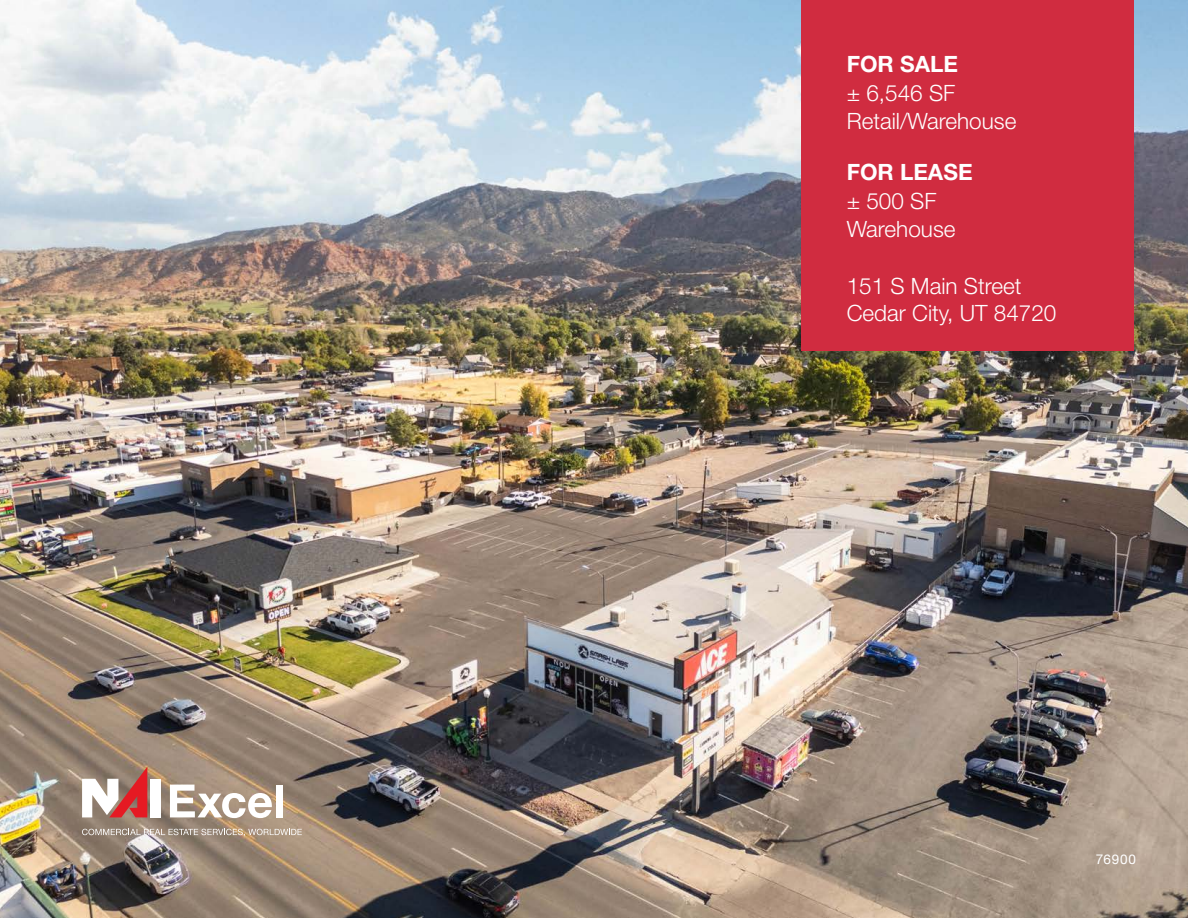
<style>
.page{position:relative;width:1188px;height:918px;background:#fff}
.page>*{position:absolute;margin:0;border:0;box-sizing:border-box;transform-origin:0 0}
.Address_Black{font:300 22.5px "Helvetica Neue LT Std";color:#fff}
.Address_Black-2{font:700 22.5px "Helvetica Neue LT Std";color:#fff}
.ARTI{font:13.5px "Helvetica Neue";letter-spacing:.06em;color:#fff}
</style>
<div class="page">
<img style="left:0;top:0;width:1188px;height:918px">
<div style="left:801px;top:0;width:333px;height:351px;background:#d02c40"></div>
<div style="left:151px;top:779px;width:10px;height:38px;background:#fff"></div>
<svg style="left:82px;top:767px;width:65px;height:50px"></svg>
<svg style="left:170px;top:785px;width:102px;height:33px"></svg>
<div style="left:276px;top:785px;width:6px;height:32px;background:#fff"></div>
<svg style="left:82px;top:829px;width:220px;height:7px;background:#b7a89b"></svg>
<p class="Address_Black-2" style="left:847px;top:50px;width:113px">FOR SALE</p>
<p class="Address_Black" style="left:847px;top:79px;width:110px">± 6,546 SF</p>
<p class="Address_Black" style="left:847px;top:107px;width:171px">Retail/Warehouse</p>
<p class="Address_Black-2" style="left:847px;top:158px;width:127px">FOR LEASE</p>
<p class="Address_Black" style="left:847px;top:187px;width:91px">± 500 SF</p>
<p class="Address_Black" style="left:847px;top:215px;width:110px">Warehouse</p>
<p class="Address_Black" style="left:847px;top:272px;width:176px">151 S Main Street</p>
<p class="Address_Black" style="left:847px;top:299px;width:211px">Cedar City, UT 84720</p>
<p class="ARTI" style="left:1096px;top:849px;width:42px">76900</p>
</div>
